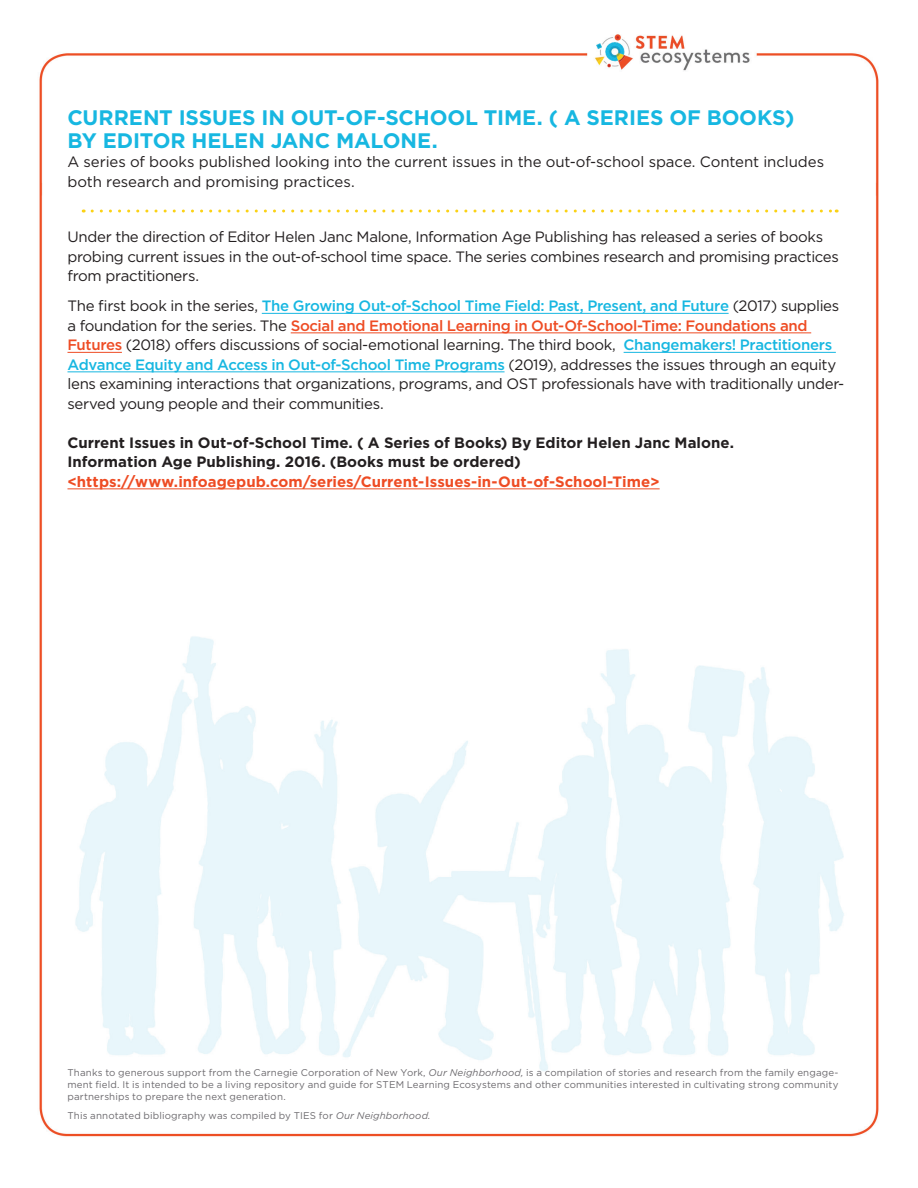
<style>
.page{position:relative;width:918px;height:1188px;background:#fff}
.page>*{position:absolute;margin:0;border:0;box-sizing:border-box;transform-origin:0 0}
.t1{font:700 21px/22.5px "Gotham";letter-spacing:-.005em;color:#17b7e1}
.t2{font:15px/19.5px "Gotham";letter-spacing:-.02em;color:#231f20}
.t3{font:700 15px/19.5px "Gotham";color:#231f20}
.t4{font:700 15px "Gotham";color:#ee4c24}
.t5{font:9.75px/11.7px "Gotham";letter-spacing:.015em;color:#6c6a6e;text-align:justify}
.s1{font-weight:500;color:#17b7e1}
.s2{font-weight:500;color:#ee4c24}
.s3{font-style:italic}
</style>
<div class="page">
<img style="left:39px;top:34px;width:840px;height:1103px">
<hr style="left:262px;top:313px;width:467px;height:1px;background:#17b7e1">
<hr style="left:291px;top:333px;width:520px;height:1px;background:#ee4c24">
<hr style="left:68px;top:352px;width:54px;height:1px;background:#ee4c24">
<hr style="left:624px;top:352px;width:212px;height:1px;background:#17b7e1">
<hr style="left:68px;top:372px;width:437px;height:1px;background:#17b7e1">
<hr style="left:68px;top:489px;width:592px;height:1px;background:#ee4c24">
<svg style="left:92px;top:210px;width:745px;height:3px"></svg>
<h1 class="t1" style="left:68px;top:106px;width:729px">CURRENT ISSUES IN OUT-OF-SCHOOL TIME. ( A SERIES OF BOOKS)<br>BY EDITOR HELEN JANC MALONE.</h1>
<p class="t2" style="left:68px;top:152px;width:758px">A series of books published looking into the current issues in the out-of-school space. Content includes both research and promising practices.</p>
<p class="t2" style="left:68px;top:227px;width:773px">Under the direction of Editor Helen Janc Malone, Information Age Publishing has released a series of books probing current issues in the out-of-school time space. The series combines research and promising practices from practitioners.</p>
<p class="t2" style="left:68px;top:296px;width:778px">The first book in the series, <span class="s1">The Growing Out-of-School Time Field: Past, Present, and Future</span> (2017) supplies a foundation for the series. The <span class="s2">Social and Emotional Learning in Out-Of-School-Time: Foundations and Futures</span> (2018) offers discussions of social-emotional learning. The third book, <span class="s1">Changemakers! Practitioners Advance Equity and Access in Out-of-School Time Programs</span> (2019), addresses the issues through an equity lens examining interactions that organizations, programs, and OST professionals have with traditionally under&shy;served young people and their communities.</p>
<p class="t3" style="left:68px;top:432px;width:668px">Current Issues in Out-of-School Time. ( A Series of Books) By Editor Helen Janc Malone.<br>Information Age Publishing. 2016. (Books must be ordered)</p>
<p class="t4" style="left:68px;top:473px;width:594px">&lt;https://www.infoagepub.com/series/Current-Issues-in-Out-of-School-Time&gt;</p>
<p class="t5" style="left:68px;top:1067px;width:773px">Thanks to generous support from the Carnegie Corporation of New York, <span class="s3">Our Neighborhood,</span> is a compilation of stories and research from the family engage&shy;ment field. It is intended to be a living repository and guide for STEM Learning Ecosystems and other communities interested in cultivating strong community partnerships to prepare the next generation.</p>
<p class="t5" style="left:68px;top:1110px;width:365px">This annotated bibliography was compiled by TIES for <span class="s3">Our Neighborhood.</span></p>
</div>
